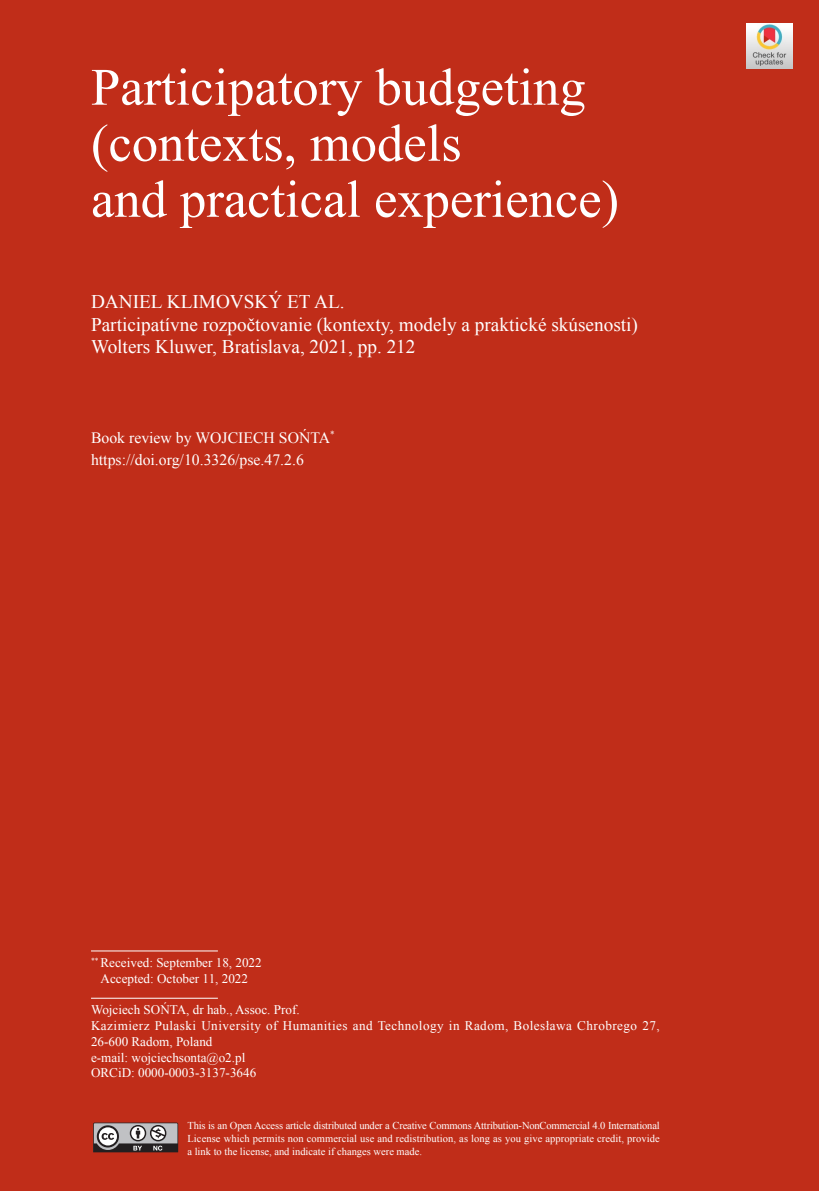
<style>
.page{position:relative;width:819px;height:1191px;background:#c02d19}
.page>*{position:absolute;margin:0;border:0;box-sizing:border-box;transform-origin:0 0}
.naslov_glavni{font:52.5px/56px "Times New Roman";color:#fff}
.naslov_UDC{font:19.25px "Times New Roman";color:#fff}
.naslov_UDC-2{font:15.75px "Times New Roman";color:#fff}
.fusnote_bez{font:13.12px/15.8px "Times New Roman";letter-spacing:.035em;color:#fff}
.fusnote_bijela_linij{font:13.12px/15.8px "Times New Roman";color:#fff;text-align:center}
.fusnote_bez-2{font:13.12px "Times New Roman";color:#fff}
.fusnote_bez-3{font:10.5px/13.1px "Times New Roman";color:#fff;text-align:justify}
</style>
<div class="page">
<hr style="left:91px;top:950px;width:127px;height:1px;background:#fff">
<hr style="left:91px;top:998px;width:127px;height:1px;background:#fff">
<svg style="left:93px;top:1122px;width:85px;height:30px;background:#8a8687"></svg>
<img style="left:746px;top:23px;width:46px;height:46px">
<p class="naslov_glavni" style="left:91px;top:58px;width:529px">Participatory budgeting (contexts, models<br>and practical experience)</p>
<p class="naslov_UDC" style="left:91px;top:288px;width:255px">DANIEL KLIMOVSKÝ ET AL.</p>
<p class="naslov_UDC" style="left:91px;top:311px;width:548px">Participatívne rozpočtovanie (kontexty, modely a praktické skúsenosti)</p>
<p class="naslov_UDC" style="left:91px;top:334px;width:326px">Wolters Kluwer, Bratislava, 2021, pp. 212</p>
<p class="naslov_UDC-2" style="left:91px;top:427px;width:245px">Book review by WOJCIECH SOŃTA<sup>*</sup></p>
<p class="naslov_UDC-2" style="left:91px;top:449px;width:214px">https://doi.org/10.3326/pse.47.2.6</p>
<p class="fusnote_bijela_linij" style="left:91px;top:954px;width:172px"><sup>**</sup> Received: September 18, 2022<br>Accepted: October 11, 2022</p>
<p class="fusnote_bijela_linij" style="left:91px;top:1001px;width:210px">Wojciech SOŃTA, dr hab., Assoc. Prof.</p>
<p class="fusnote_bez" style="left:91px;top:1017px;width:570px">Kazimierz Pulaski University of Humanities and Technology in Radom, Bolesława Chrobrego 27,<br>26-600 Radom, Poland</p>
<p class="fusnote_bez-2" style="left:91px;top:1048px;width:156px">e-mail: wojciechsonta@o2.pl</p>
<p class="fusnote_bez-2" style="left:91px;top:1064px;width:167px">ORCiD: 0000-0003-3137-3646</p>
<p class="fusnote_bez-3" style="left:187px;top:1118px;width:474px">This is an Open Access article distributed under a Creative Commons Attribution-NonCommercial 4.0 International License which permits non commercial use and redistribution, as long as you give appropriate credit, provide a link to the license, and indicate if changes were made.</p>
</div>
